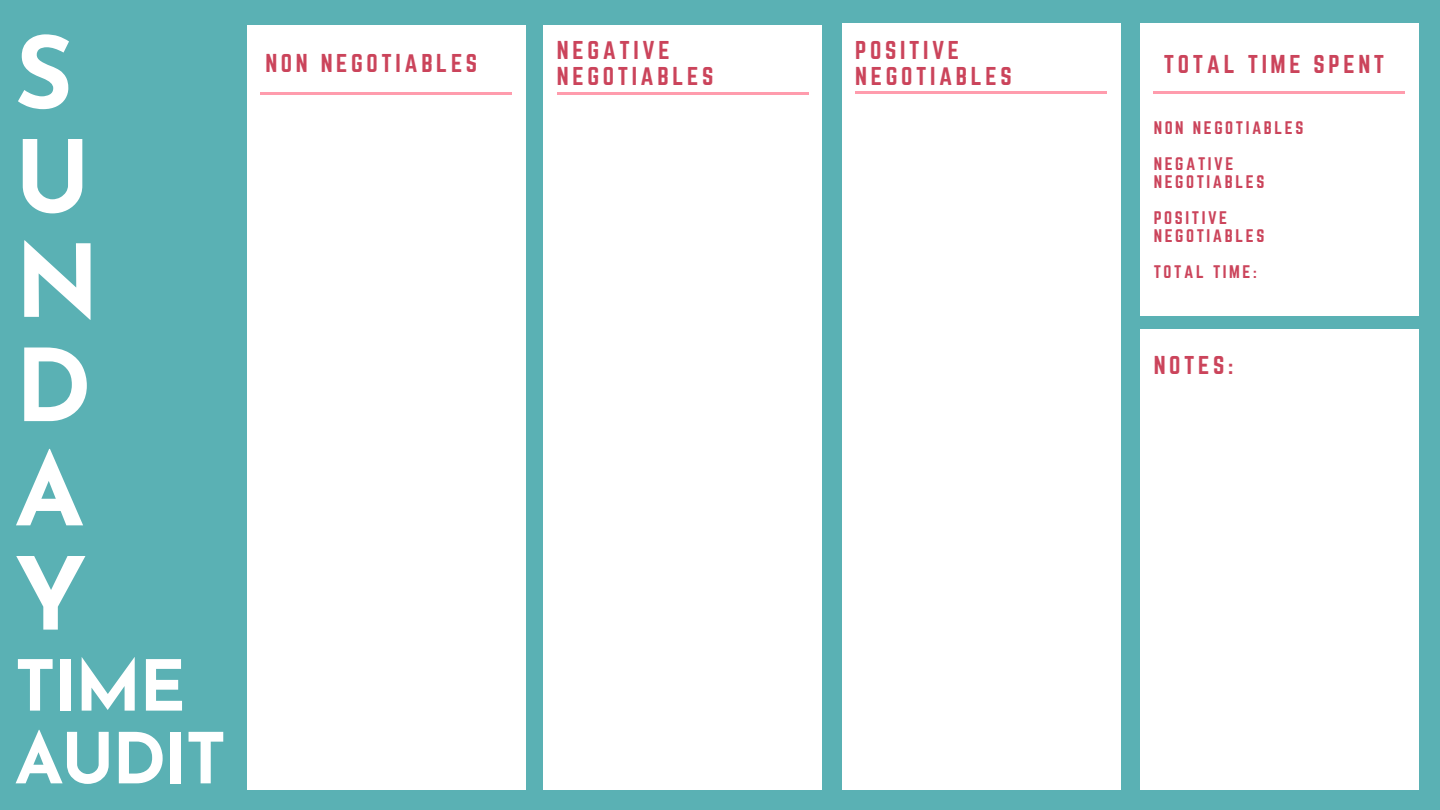
<style>
.page{position:relative;width:1440px;height:810px;background:#5ab1b4}
.page>*{position:absolute;margin:0;border:0;box-sizing:border-box;transform-origin:0 0}
.t1{font:700 100px/104.2px "Josefin Sans";color:#fff}
.t2{font:700 70px/72.8px "Josefin Sans";letter-spacing:-.03em;color:#fff}
.t3{font:22.6px/26.2px "Norwester";letter-spacing:.16em;color:#cb445b}
.t4{font:16px/18px "Norwester";letter-spacing:.16em;color:#cb445b}
</style>
<div class="page">
<div style="left:247px;top:25px;width:279px;height:765px;background:#fff"></div>
<hr style="left:261px;top:92px;width:251px;height:3px;background:#ff9cad">
<div style="left:543px;top:25px;width:279px;height:765px;background:#fff"></div>
<hr style="left:557px;top:92px;width:251px;height:3px;background:#ff9cad">
<div style="left:842px;top:24px;width:279px;height:766px;background:#fff"></div>
<hr style="left:855px;top:91px;width:252px;height:3px;background:#ff9cad">
<div style="left:1140px;top:24px;width:279px;height:292px;background:#fff"></div>
<hr style="left:1154px;top:91px;width:251px;height:3px;background:#ff9cad">
<div style="left:1140px;top:330px;width:279px;height:460px;background:#fff"></div>
<h1 class="t1" style="left:15px;top:31px;width:87px">S<br>U<br>N<br>D<br>A<br>Y</h1>
<h2 class="t2" style="left:15px;top:657px;width:213px">TIME<br>AUDIT</h2>
<p class="t3" style="left:265px;top:51px;width:213px">NON NEGOTIABLES</p>
<p class="t3" style="left:557px;top:38px;width:158px">NEGATIVE<br>NEGOTIABLES</p>
<p class="t3" style="left:855px;top:38px;width:158px">POSITIVE<br>NEGOTIABLES</p>
<p class="t3" style="left:1164px;top:52px;width:222px">TOTAL TIME SPENT</p>
<p class="t4" style="left:1154px;top:120px;width:151px">NON NEGOTIABLES</p>
<p class="t4" style="left:1154px;top:156px;width:112px">NEGATIVE<br>NEGOTIABLES</p>
<p class="t4" style="left:1154px;top:210px;width:112px">POSITIVE<br>NEGOTIABLES</p>
<p class="t4" style="left:1154px;top:264px;width:105px">TOTAL TIME:</p>
<p class="t3" style="left:1154px;top:353px;width:81px">NOTES:</p>
</div>
